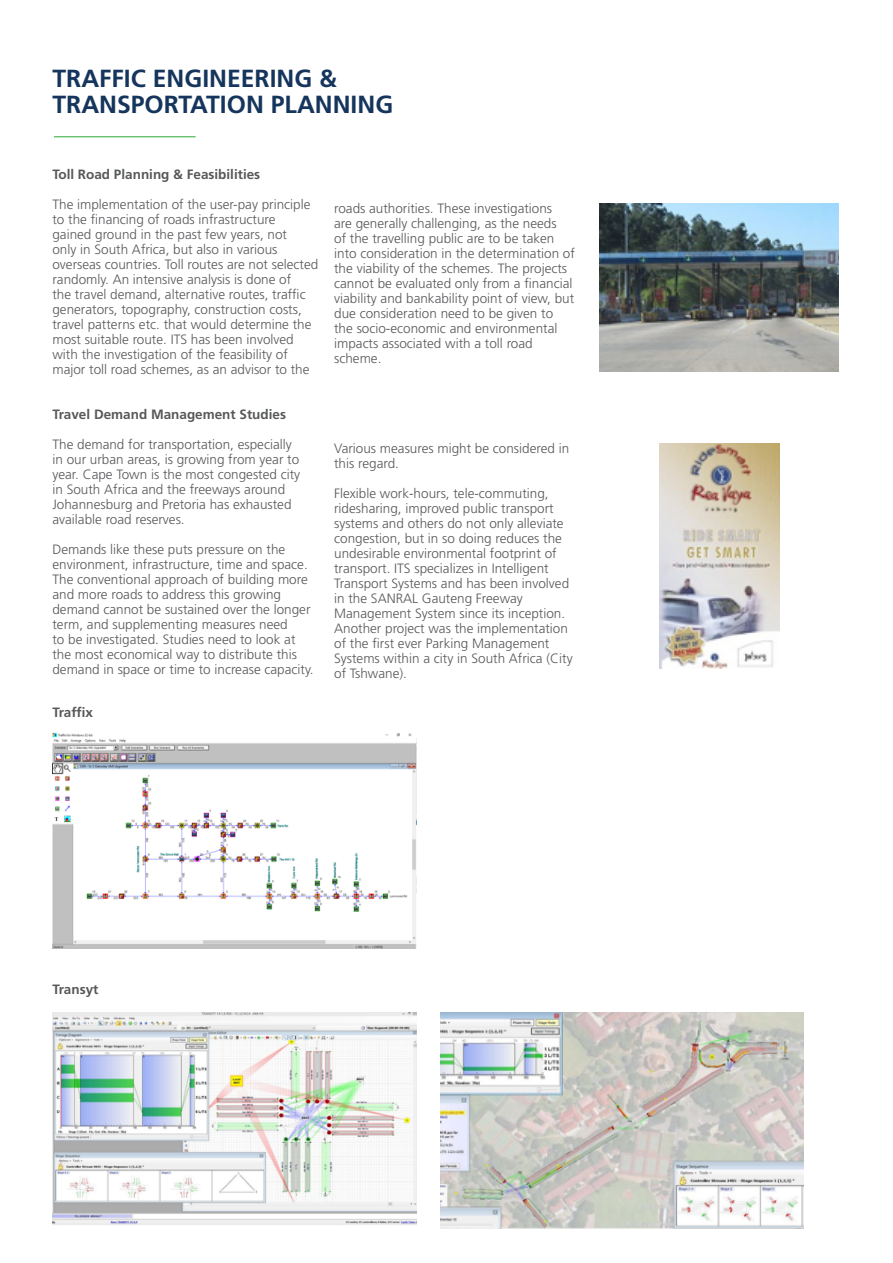
<style>
.page{position:relative;width:893px;height:1263px;background:#fff}
.page>*{position:absolute;margin:0;border:0;box-sizing:border-box;transform-origin:0 0}
.t1{font:700 24.75px "Frutiger LT Std";color:#15355c}
.t2{font:300 13.5px/15px "Frutiger LT Std";color:#57585a}
.t3{font:700 13.5px "Frutiger LT Std";color:#57585a}
</style>
<div class="page">
<hr style="left:54px;top:136px;width:142px;height:1px;background:#40b149">
<img style="left:600px;top:203px;width:239px;height:168px">
<img style="left:659px;top:443px;width:120px;height:225px">
<img style="left:52px;top:733px;width:364px;height:216px">
<img style="left:52px;top:1012px;width:364px;height:213px">
<img style="left:440px;top:1012px;width:364px;height:216px">
<p class="t1" style="left:52px;top:64px;width:286px">TRAFFIC ENGINEERING &amp;</p>
<p class="t1" style="left:52px;top:89px;width:342px">TRANSPORTATION PLANNING</p>
<p class="t3" style="left:52px;top:166px;width:209px">Toll Road Planning &amp; Feasibilities</p>
<p class="t2" style="left:52px;top:197px;width:267px">The implementation of the user-pay principle to the financing of roads infrastructure<br>gained ground in the past few years, not<br>only in South Africa, but also in various overseas countries. Toll routes are not selected randomly. An intensive analysis is done of<br>the travel demand, alternative routes, traffic generators, topography, construction costs, travel patterns etc. that would determine the most suitable route. ITS has been involved with the investigation of the feasibility of major toll road schemes, as an advisor to the</p>
<p class="t3" style="left:52px;top:406px;width:235px">Travel Demand Management Studies</p>
<p class="t2" style="left:52px;top:437px;width:249px">The demand for transportation, especially in our urban areas, is growing from year to year. Cape Town is the most congested city in South Africa and the freeways around Johannesburg and Pretoria has exhausted available road reserves.</p>
<p class="t2" style="left:52px;top:542px;width:263px">Demands like these puts pressure on the environment, infrastructure, time and space.<br>The conventional approach of building more and more roads to address this growing demand cannot be sustained over the longer term, and supplementing measures need<br>to be investigated. Studies need to look at the most economical way to distribute this demand in space or time to increase capacity.</p>
<p class="t3" style="left:52px;top:705px;width:42px">Traffix</p>
<p class="t2" style="left:334px;top:201px;width:242px">roads authorities. These investigations<br>are generally challenging, as the needs<br>of the travelling public are to be taken into consideration in the determination of the viability of the schemes. The projects cannot be evaluated only from a financial viability and bankability point of view, but due consideration need to be given to the socio-economic and environmental impacts associated with a toll road scheme.</p>
<p class="t2" style="left:334px;top:441px;width:237px">Various measures might be considered in this regard.</p>
<p class="t2" style="left:334px;top:486px;width:240px">Flexible work-hours, tele-commuting, ridesharing, improved public transport systems and others do not only alleviate congestion, but in so doing reduces the undesirable environmental footprint of transport. ITS specializes in Intelligent Transport Systems and has been involved in the SANRAL Gauteng Freeway Management System since its inception.<br>Another project was the implementation of the first ever Parking Management Systems within a city in South Africa (City of Tshwane).</p>
<p class="t3" style="left:52px;top:981px;width:48px">Transyt</p>
</div>
